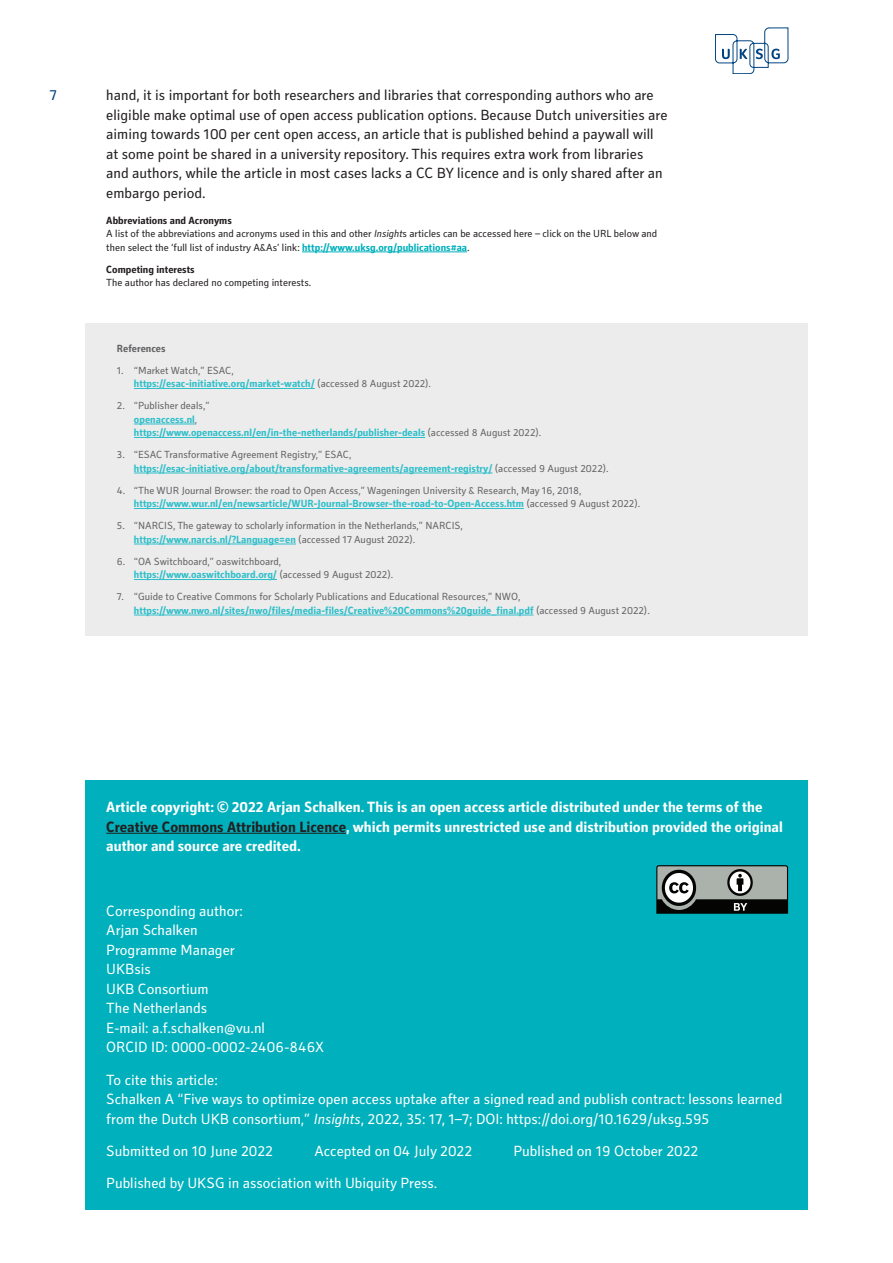
<style>
.page{position:relative;width:893px;height:1263px;background:#fff}
.page>*{position:absolute;margin:0;border:0;box-sizing:border-box;transform-origin:0 0}
.Credits{font:15px/19.5px "Secca Std";color:#fff}
.Body{font:15px/19.5px "Secca Std";color:#231f20}
.Credits_-_Author{font:700 15px/19.5px "Secca Std";color:#fff}
.t1{font:15px "Secca Std";color:#014081}
.Reference_List__Tint{font:10.5px/13.5px "Secca Std";color:#636366}
.Reference_List__Tint-2{font:700 10.5px/13.5px "Secca Std";color:#2fbfca}
.Reference_List{font:10.5px/13.5px "Secca Std";color:#231f20}
.Reference_List-2{font:700 10.5px "Secca Std";color:#231f20}
.Reference_List__Tint-3{font:700 10.5px "Secca Std";color:#636366}
.s1{font-style:italic}
.s2{font-weight:700;color:#00b0bc}
.s3{font-weight:700;color:#2fbfca}
.s4{font-weight:400;color:#636366}
.s5{color:#231f20}
</style>
<div class="page">
<svg style="left:715px;top:28px;width:73px;height:46px"></svg>
<hr style="left:302px;top:252px;width:165px;height:1px;background:#00b0bc">
<div style="left:85px;top:780px;width:723px;height:429px;background:#00b0bc"></div>
<hr style="left:106px;top:833px;width:240px;height:1px;background:#231f20">
<svg style="left:656px;top:865px;width:133px;height:49px;background:#727975"></svg>
<div style="left:85px;top:323px;width:723px;height:312px;background:#ececec"></div>
<hr style="left:134px;top:388px;width:181px;height:1px;background:#2fbfca">
<hr style="left:134px;top:424px;width:61px;height:1px;background:#2fbfca">
<hr style="left:134px;top:437px;width:291px;height:1px;background:#2fbfca">
<hr style="left:134px;top:473px;width:358px;height:1px;background:#2fbfca">
<hr style="left:134px;top:508px;width:390px;height:1px;background:#2fbfca">
<hr style="left:134px;top:544px;width:162px;height:1px;background:#2fbfca">
<hr style="left:134px;top:579px;width:143px;height:1px;background:#2fbfca">
<hr style="left:134px;top:615px;width:400px;height:1px;background:#2fbfca">
<h1 class="t1" style="left:50px;top:87px;width:9px">7</h1>
<p class="Body" style="left:106px;top:86px;width:563px">hand, it is important for both researchers and libraries that corresponding authors who are eligible make optimal use of open access publication options. Because Dutch universities are aiming towards 100 per cent open access, an article that is published behind a paywall will at some point be shared in a university repository. This requires extra work from libraries and authors, while the article in most cases lacks a CC BY licence and is only shared after an embargo period.</p>
<p class="Reference_List-2" style="left:106px;top:214px;width:127px">Abbreviations and Acronyms</p>
<p class="Reference_List" style="left:106px;top:227px;width:552px">A list of the abbreviations and acronyms used in this and other <span class="s1">Insight</span>s articles can be accessed here – click on the URL below and then select the ‘full list of industry A&amp;As’ link: <span class="s2">http://www.uksg.org/publications#aa</span>.</p>
<p class="Reference_List-2" style="left:106px;top:263px;width:90px">Competing interests</p>
<p class="Reference_List" style="left:106px;top:276px;width:206px">The author has declared no competing interests.</p>
<p class="Reference_List__Tint-3" style="left:117px;top:342px;width:50px">References</p>
<p class="Reference_List__Tint" style="left:134px;top:364px;width:299px;text-indent:-17px">1. “Market Watch,” ESAC,<br><span class="s3">https://esac-initiative.org/market-watch/</span> (accessed 8 August 2022).</p>
<p class="Reference_List__Tint-2" style="left:134px;top:399px;width:409px;text-indent:-17px"><span class="s4">2. “Publisher deals,”<br></span>openaccess.nl<span class="s4">,<br></span>https://www.openaccess.nl/en/in-the-netherlands/publisher-deals <span class="s4">(accessed 8 August 2022).</span></p>
<p class="Reference_List__Tint-2" style="left:134px;top:448px;width:476px;text-indent:-17px"><span class="s4">3. “ESAC Transformative Agreement Registry,” ESAC, </span>https://esac-initiative.org/about/transformative-agreements/agreement-registry/ <span class="s4">(accessed 9 August 2022).</span></p>
<p class="Reference_List__Tint" style="left:134px;top:484px;width:508px;text-indent:-17px">4. “The WUR Journal Browser: the road to Open Access,” Wageningen University &amp; Research, May 16, 2018, <span class="s3">https://www.wur.nl/en/newsarticle/WUR-Journal-Browser-the-road-to-Open-Access.htm</span> (accessed 9 August 2022).</p>
<p class="Reference_List__Tint" style="left:134px;top:519px;width:330px;text-indent:-17px">5. “NARCIS, The gateway to scholarly information in the Netherlands,” NARCIS, <span class="s3">https://www.narcis.nl/?Language=en</span> (accessed 17 August 2022).</p>
<p class="Reference_List__Tint" style="left:134px;top:555px;width:261px;text-indent:-17px">6. “OA Switchboard,” oaswitchboard, <span class="s3">https://www.oaswitchboard.org/</span> (accessed 9 August 2022).</p>
<p class="Reference_List__Tint" style="left:134px;top:590px;width:517px;text-indent:-17px">7. “Guide to Creative Commons for Scholarly Publications and Educational Resources,” NWO, <span class="s3">https://www.nwo.nl/sites/nwo/files/media-files/Creative%20Commons%20guide_final.pdf</span> (accessed 9 August 2022).</p>
<p class="Credits_-_Author" style="left:106px;top:798px;width:678px">Article copyright: © 2022 Arjan Schalken. This is an open access article distributed under the terms of the<br><span class="s5">Creative Commons Attribution Licence</span>, which permits unrestricted use and distribution provided the original author and source are credited.</p>
<p class="Credits" style="left:106px;top:901px;width:138px">Corresponding author:</p>
<p class="Credits" style="left:106px;top:921px;width:93px">Arjan Schalken</p>
<p class="Credits" style="left:106px;top:940px;width:130px">Programme Manager</p>
<p class="Credits" style="left:106px;top:960px;width:46px">UKBsis</p>
<p class="Credits" style="left:106px;top:979px;width:104px">UKB Consortium</p>
<p class="Credits" style="left:106px;top:999px;width:102px">The Netherlands</p>
<p class="Credits" style="left:106px;top:1018px;width:160px">E-mail: a.f.schalken@vu.nl</p>
<p class="Credits" style="left:106px;top:1038px;width:219px">ORCID ID: 0000-0002-2406-846X</p>
<p class="Credits" style="left:106px;top:1070px;width:677px">To cite this article:<br>Schalken A “Five ways to optimize open access uptake after a signed read and publish contract: lessons learned from the Dutch UKB consortium,” <span class="s1">Insights</span>, 2022, 35: 17, 1–7; DOI: https://doi.org/10.1629/uksg.595</p>
<p class="Credits" style="left:106px;top:1141px;width:168px">Submitted on 10 June 2022</p>
<p class="Credits" style="left:314px;top:1141px;width:159px">Accepted on 04 July 2022</p>
<p class="Credits" style="left:514px;top:1141px;width:186px">Published on 19 October 2022</p>
<p class="Credits" style="left:106px;top:1174px;width:333px">Published by UKSG in association with Ubiquity Press.</p>
</div>
